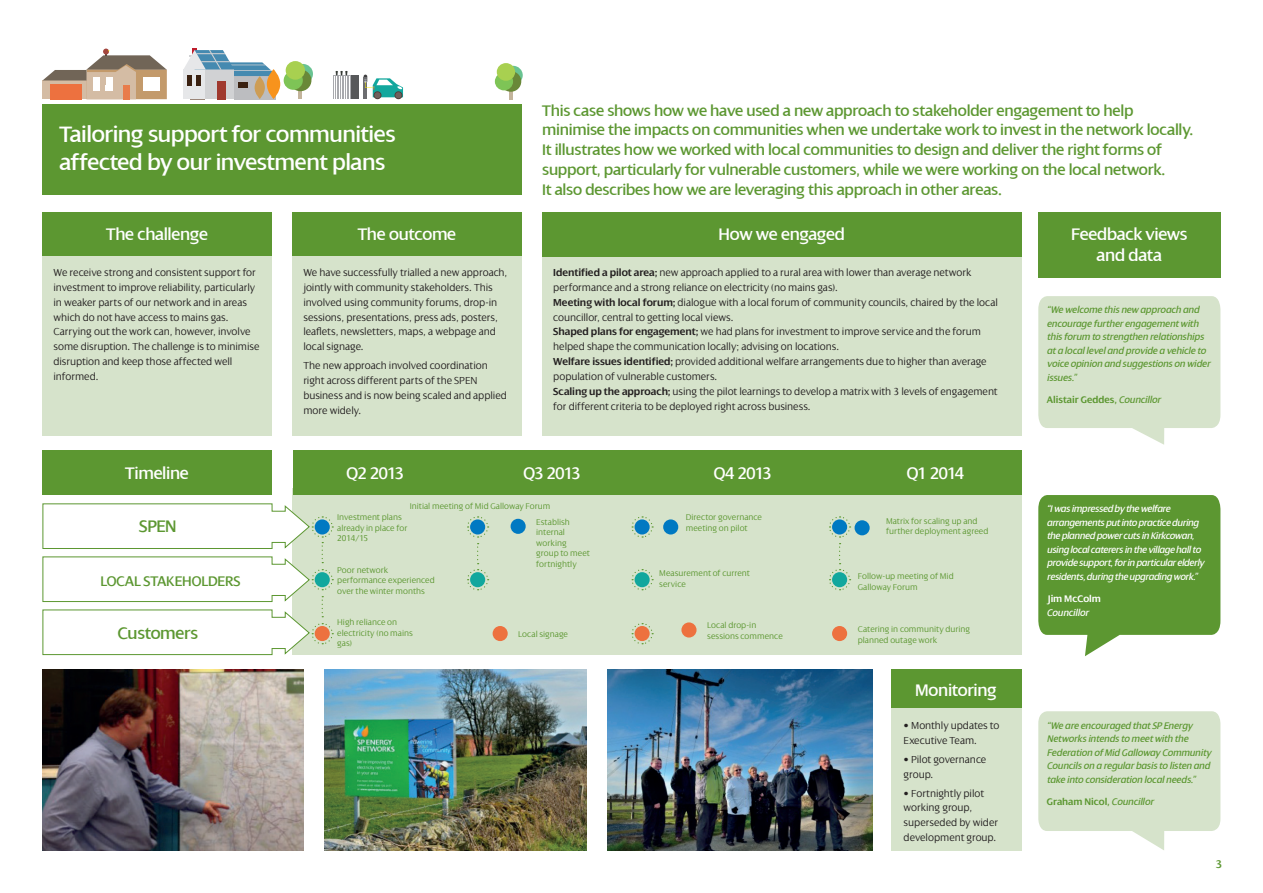
<style>
.page{position:relative;width:1263px;height:893px;background:#fff}
.page>*{position:absolute;margin:0;border:0;box-sizing:border-box;transform-origin:0 0}
.t1{font:24px/28.8px "Dialog";letter-spacing:-.02em;color:#fff}
.t2{font:18px/21px "Dialog";letter-spacing:-.02em;color:#fff;text-align:center}
.t3{font:18px "Dialog";letter-spacing:-.02em;color:#5c9731}
.t4{font:16.5px/19.8px "Dialog";letter-spacing:-.015em;color:#5c9731}
.t5{font:15px "Dialog";letter-spacing:-.01em;color:#5c9731}
.t6{font:600 12px "Dialog";color:#5c9731}
.t7{font:300 10.95px/14.9px "Dialog";letter-spacing:-.005em;color:#231f20}
.t8{font:italic 10.35px/13.5px "Dialog";color:#5c9731}
.t9{font:italic 10.35px/13.5px "Dialog";letter-spacing:-.02em;color:#fff}
.t10{font:600 10.35px "Dialog";letter-spacing:-.005em;color:#5c9731}
.t11{font:600 10.35px "Dialog";color:#fff}
.t12{font:300 9px/10.5px "Dialog";color:#5c9731}
.s1{font-weight:600}
.s2{font-weight:400;font-style:italic}
</style>
<div class="page">
<div style="left:542px;top:257px;width:479px;height:179px;background:#d6e3cb"></div>
<div style="left:43px;top:104px;width:478px;height:91px;background:#5c9731"></div>
<svg style="left:43px;top:49px;width:124px;height:50px"></svg>
<div style="left:374px;top:91px;width:7px;height:8px;background:#534440;border-radius:50%"></div>
<hr style="left:364px;top:78px;width:3px;height:21px;background:#6c6d70">
<svg style="left:364px;top:75px;width:39px;height:23px"></svg>
<div style="left:333px;top:75px;width:26px;height:24px;background:#a8a9ad"></div>
<div style="left:351px;top:75px;width:8px;height:24px;background:#57585a"></div>
<svg style="left:334px;top:71px;width:16px;height:27px"></svg>
<hr style="left:509px;top:81px;width:3px;height:18px;background:#c3b49b">
<svg style="left:503px;top:66px;width:20px;height:19px"></svg>
<div style="left:500px;top:71px;width:21px;height:21px;background:#698838;border-radius:50%"></div>
<div style="left:495px;top:73px;width:18px;height:17px;background:#7ec456;border-radius:50%"></div>
<div style="left:497px;top:63px;width:18px;height:18px;background:#a8d050;border-radius:50%"></div>
<hr style="left:298px;top:80px;width:4px;height:19px;background:#c3b49b">
<svg style="left:293px;top:64px;width:20px;height:20px"></svg>
<div style="left:289px;top:70px;width:22px;height:21px;background:#698838;border-radius:50%"></div>
<div style="left:284px;top:71px;width:19px;height:19px;background:#7ec456;border-radius:50%"></div>
<div style="left:286px;top:61px;width:19px;height:19px;background:#a8d050;border-radius:50%"></div>
<hr style="left:192px;top:49px;width:4px;height:13px;background:#be1d2c">
<div style="left:183px;top:69px;width:51px;height:30px;background:#e6e7e9"></div>
<hr style="left:187px;top:76px;width:4px;height:10px;background:#3a2111">
<hr style="left:196px;top:76px;width:4px;height:10px;background:#3a2111">
<div style="left:234px;top:76px;width:42px;height:23px;background:#bcbdc0"></div>
<svg style="left:255px;top:76px;width:10px;height:23px"></svg>
<div style="left:206px;top:69px;width:28px;height:30px;background:#d1d2d4"></div>
<svg style="left:267px;top:69px;width:13px;height:30px"></svg>
<div style="left:217px;top:81px;width:9px;height:18px;background:#a0392e"></div>
<svg style="left:184px;top:50px;width:93px;height:26px"></svg>
<div style="left:239px;top:82px;width:9px;height:6px;background:#3a2111"></div>
<div style="left:43px;top:212px;width:229px;height:45px;background:#5c9731"></div>
<div style="left:292px;top:212px;width:229px;height:45px;background:#5c9731"></div>
<div style="left:542px;top:212px;width:479px;height:45px;background:#5c9731"></div>
<img style="left:43px;top:669px;width:260px;height:181px">
<img style="left:325px;top:669px;width:262px;height:181px">
<img style="left:607px;top:669px;width:265px;height:181px">
<div style="left:43px;top:257px;width:229px;height:179px;background:#d6e3cb"></div>
<div style="left:292px;top:257px;width:229px;height:179px;background:#d6e3cb"></div>
<div style="left:43px;top:450px;width:229px;height:45px;background:#5c9731"></div>
<div style="left:305px;top:450px;width:716px;height:205px;background:#d6e3cb"></div>
<div style="left:293px;top:450px;width:728px;height:45px;background:#5c9731"></div>
<div style="left:663px;top:519px;width:15px;height:15px;background:#0079c2;border-radius:50%"></div>
<div style="left:681px;top:622px;width:15px;height:15px;background:#ed713f;border-radius:50%"></div>
<div style="left:854px;top:520px;width:16px;height:15px;background:#0079c2;border-radius:50%"></div>
<div style="left:511px;top:519px;width:15px;height:15px;background:#0079c2;border-radius:50%"></div>
<div style="left:493px;top:626px;width:15px;height:15px;background:#ed713f;border-radius:50%"></div>
<div style="left:832px;top:626px;width:15px;height:15px;background:#ed713f;border-radius:50%"></div>
<svg style="left:631px;top:623px;width:22px;height:22px"></svg>
<svg style="left:631px;top:569px;width:22px;height:22px"></svg>
<svg style="left:631px;top:516px;width:22px;height:22px"></svg>
<svg style="left:42px;top:503px;width:291px;height:152px"></svg>
<svg style="left:467px;top:516px;width:22px;height:75px"></svg>
<svg style="left:829px;top:516px;width:22px;height:75px"></svg>
<div style="left:891px;top:669px;width:130px;height:181px;background:#d6e3cb"></div>
<div style="left:891px;top:669px;width:130px;height:39px;background:#5c9731"></div>
<div style="left:1038px;top:212px;width:182px;height:65px;background:#5c9731"></div>
<svg style="left:1038px;top:296px;width:182px;height:149px;background:#dae6d0"></svg>
<svg style="left:1038px;top:711px;width:182px;height:139px;background:#dbe6d1"></svg>
<svg style="left:1038px;top:495px;width:182px;height:161px;background:#71a44c"></svg>
<h1 class="t1" style="left:60px;top:120px;width:338px">Tailoring support for communities affected by our investment plans</h1>
<p class="t4" style="left:542px;top:101px;width:653px">This case shows how we have used a new approach to stakeholder engagement to help minimise the impacts on communities when we undertake work to invest in the network locally.<br>It illustrates how we worked with local communities to design and deliver the right forms of support, particularly for vulnerable customers, while we were working on the local network.<br>It also describes how we are leveraging this approach in other areas.</p>
<h2 class="t2" style="left:106px;top:224px;width:104px">The challenge</h2>
<h2 class="t2" style="left:358px;top:224px;width:100px">The outcome</h2>
<h2 class="t2" style="left:718px;top:224px;width:128px">How we engaged</h2>
<p class="t7" style="left:53px;top:265px;width:208px">We receive strong and consistent support for investment to improve reliability, particularly in weaker parts of our network and in areas which do not have access to mains gas.<br>Carrying out the work can, however, involve some disruption. The challenge is to minimise disruption and keep those affected well informed.</p>
<p class="t7" style="left:303px;top:265px;width:206px">We have successfully trialled a new approach, jointly with community stakeholders. This involved using community forums, drop-in sessions, presentations, press ads, posters, leaflets, newsletters, maps, a webpage and local signage.</p>
<p class="t7" style="left:553px;top:265px;width:446px"><span class="s1">Identified a pilot area;</span> new approach applied to a rural area with lower than average network performance and a strong reliance on electricity (no mains gas).<br><span class="s1">Meeting with local forum;</span> dialogue with a local forum of community councils, chaired by the local councillor, central to getting local views.<br><span class="s1">Shaped plans for engagement;</span> we had plans for investment to improve service and the forum helped shape the communication locally; advising on locations.<br><span class="s1">Welfare issues identified;</span> provided additional welfare arrangements due to higher than average population of vulnerable customers.<br><span class="s1">Scaling up the approach;</span> using the pilot learnings to develop a matrix with 3 levels of engagement for different criteria to be deployed right across business.</p>
<p class="t7" style="left:303px;top:358px;width:205px">The new approach involved coordination right across different parts of the SPEN business and is now being scaled and applied more widely.</p>
<h2 class="t2" style="left:125px;top:463px;width:65px">Timeline</h2>
<h2 class="t2" style="left:347px;top:463px;width:59px">Q2 2013</h2>
<h2 class="t2" style="left:523px;top:463px;width:59px">Q3 2013</h2>
<h2 class="t2" style="left:714px;top:463px;width:59px">Q4 2013</h2>
<h2 class="t2" style="left:907px;top:463px;width:59px">Q1 2014</h2>
<p class="t12" style="left:337px;top:512px;width:72px">Investment plans already in place for<br>2014/15</p>
<p class="t12" style="left:337px;top:565px;width:99px">Poor network performance experienced over the winter months</p>
<p class="t12" style="left:536px;top:498px;width:35px;line-height:15.6px;text-indent:-126px">Initial meeting of Mid Galloway Forum<br>Establish</p>
<p class="t12" style="left:536px;top:527px;width:55px">internal working group to meet fortnightly</p>
<p class="t12" style="left:686px;top:512px;width:78px">Director governance meeting on pilot</p>
<p class="t12" style="left:659px;top:568px;width:92px">Measurement of current service</p>
<p class="t12" style="left:707px;top:620px;width:77px">Local drop-in sessions commence</p>
<p class="t12" style="left:886px;top:516px;width:104px">Matrix for scaling up and further deployment agreed</p>
<p class="t12" style="left:858px;top:571px;width:98px">Follow-up meeting of Mid<br>Galloway Forum</p>
<h2 class="t3" style="left:139px;top:517px;width:39px">SPEN</h2>
<h3 class="t5" style="left:100px;top:573px;width:142px">LOCAL STAKEHOLDERS</h3>
<h2 class="t3" style="left:118px;top:623px;width:82px">Customers</h2>
<p class="t12" style="left:337px;top:617px;width:77px">High reliance on electricity (no mains gas)</p>
<p class="t12" style="left:518px;top:629px;width:51px">Local signage</p>
<p class="t12" style="left:858px;top:624px;width:114px">Catering in community during planned outage work</p>
<h2 class="t2" style="left:915px;top:680px;width:83px">Monitoring</h2>
<p class="t7" style="left:904px;top:718px;width:97px">• Monthly updates to<br>Executive Team.</p>
<p class="t7" style="left:904px;top:752px;width:84px">• Pilot governance group.</p>
<p class="t7" style="left:904px;top:786px;width:96px">• Fortnightly pilot working group, superseded by wider development group.</p>
<h2 class="t2" style="left:1071px;top:224px;width:118px">Feedback views and data</h2>
<p class="t8" style="left:1047px;top:303px;width:165px">“We welcome this new approach and encourage further engagement with this forum to strengthen relationships at a local level and provide a vehicle to voice opinion and suggestions on wider issues.”</p>
<p class="t10" style="left:1047px;top:394px;width:115px">Alistair Geddes, <span class="s2">Councillor</span></p>
<p class="t9" style="left:1047px;top:502px;width:159px">“I was impressed by the welfare arrangements put into practice during the planned power cuts in Kirkcowan, using local caterers in the village hall to provide support, for in particular elderly residents, during the upgrading work.”</p>
<p class="t11" style="left:1047px;top:593px;width:56px">Jim McColm</p>
<p class="t9" style="left:1047px;top:606px;width:43px">Councillor</p>
<p class="t8" style="left:1047px;top:719px;width:166px">“We are encouraged that SP Energy Networks intends to meet with the Federation of Mid Galloway Community Councils on a regular basis to listen and take into consideration local needs.”</p>
<p class="t10" style="left:1047px;top:796px;width:108px">Graham Nicol, <span class="s2">Councillor</span></p>
<p class="t6" style="left:1216px;top:858px;width:8px">3</p>
</div>
